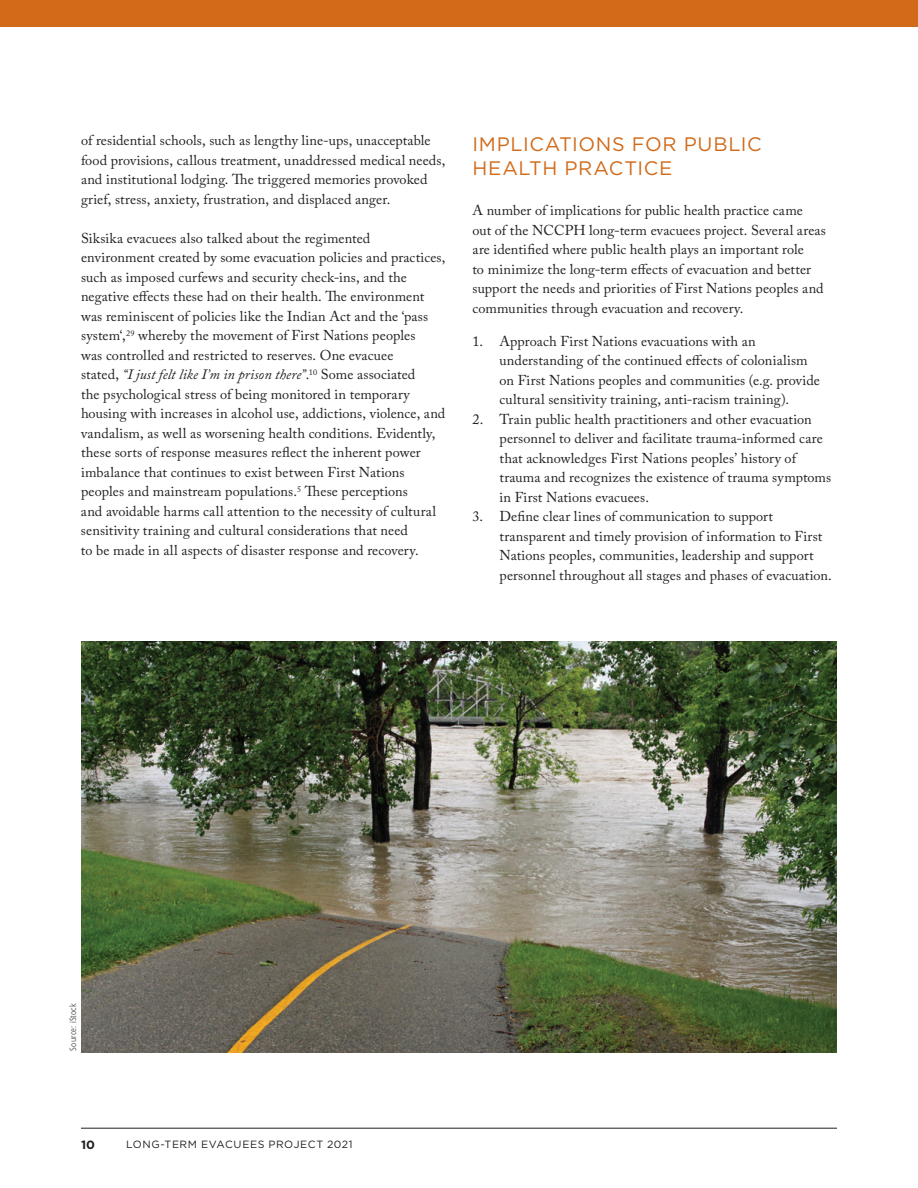
<style>
.page{position:relative;width:918px;height:1188px;background:#fff}
.page>*{position:absolute;margin:0;border:0;box-sizing:border-box;transform-origin:0 0}
.t1{font:19.5px/24px "Gotham HTF";letter-spacing:.03em;color:#d16a19}
.t2{font:14.25px/19.5px "Adobe Caslon Pro";letter-spacing:.01em;color:#231f20}
.t3{font:700 12px "Gotham HTF";color:#231f20}
.t4{font:10.5px "Gotham HTF";letter-spacing:.055em;color:#231f20}
.t5{font:300 condensed 9px "Frutiger";letter-spacing:.02em;color:#3e3e3f}
.s1{font-style:italic}
</style>
<div class="page">
<hr style="left:81px;top:1128px;width:756px;height:1px;background:#231f20">
<div style="left:0;top:0;width:918px;height:27px;background:#d16a19"></div>
<img style="left:81px;top:642px;width:756px;height:411px">
<p class="t2" style="left:81px;top:131px;width:366px">of residential schools, such as lengthy line-ups, unacceptable food provisions, callous treatment, unaddressed medical needs, and institutional lodging. The triggered memories provoked grief, stress, anxiety, frustration, and displaced anger.</p>
<p class="t2" style="left:81px;top:228px;width:366px">Siksika evacuees also talked about the regimented environment created by some evacuation policies and practices, such as imposed curfews and security check-ins, and the negative effects these had on their health. The environment was reminiscent of policies like the Indian Act and the ‘pass system‘,<sup>29</sup> whereby the movement of First Nations peoples<br>was controlled and restricted to reserves. One evacuee<br>stated, <span class="s1">“I just felt like I’m in prison there”</span>.<sup>10</sup> Some associated<br>the psychological stress of being monitored in temporary housing with increases in alcohol use, addictions, violence, and vandalism, as well as worsening health conditions. Evidently, these sorts of response measures reflect the inherent power imbalance that continues to exist between First Nations peoples and mainstream populations.<sup>5</sup> These perceptions<br>and avoidable harms call attention to the necessity of cultural sensitivity training and cultural considerations that need<br>to be made in all aspects of disaster response and recovery.</p>
<h1 class="t1" style="left:472px;top:132px;width:291px">IMPLICATIONS FOR PUBLIC<br>HEALTH PRACTICE</h1>
<p class="t2" style="left:472px;top:201px;width:355px">A number of implications for public health practice came<br>out of the NCCPH long-term evacuees project. Several areas are identified where public health plays an important role<br>to minimize the long-term effects of evacuation and better support the needs and priorities of First Nations peoples and communities through evacuation and recovery.</p>
<p class="t2" style="left:499px;top:331px;width:322px;text-indent:-27px">1. Approach First Nations evacuations with an understanding of the continued effects of colonialism on First Nations peoples and communities (e.g. provide cultural sensitivity training, anti-racism training).</p>
<p class="t2" style="left:499px;top:409px;width:333px;text-indent:-27px">2. Train public health practitioners and other evacuation personnel to deliver and facilitate trauma-informed care that acknowledges First Nations peoples’ history of trauma and recognizes the existence of trauma symptoms in First Nations evacuees.</p>
<p class="t2" style="left:499px;top:506px;width:334px;text-indent:-27px">3. Define clear lines of communication to support transparent and timely provision of information to First Nations peoples, communities, leadership and support personnel throughout all stages and phases of evacuation.</p>
<p class="t5" style="left:68px;top:1051px;width:49px;rotate:-90deg">Source: iStock</p>
<p class="t3" style="left:81px;top:1138px;width:16px">10</p>
<p class="t4" style="left:126px;top:1138px;width:228px">LONG-TERM EVACUEES PROJECT 2021</p>
</div>
